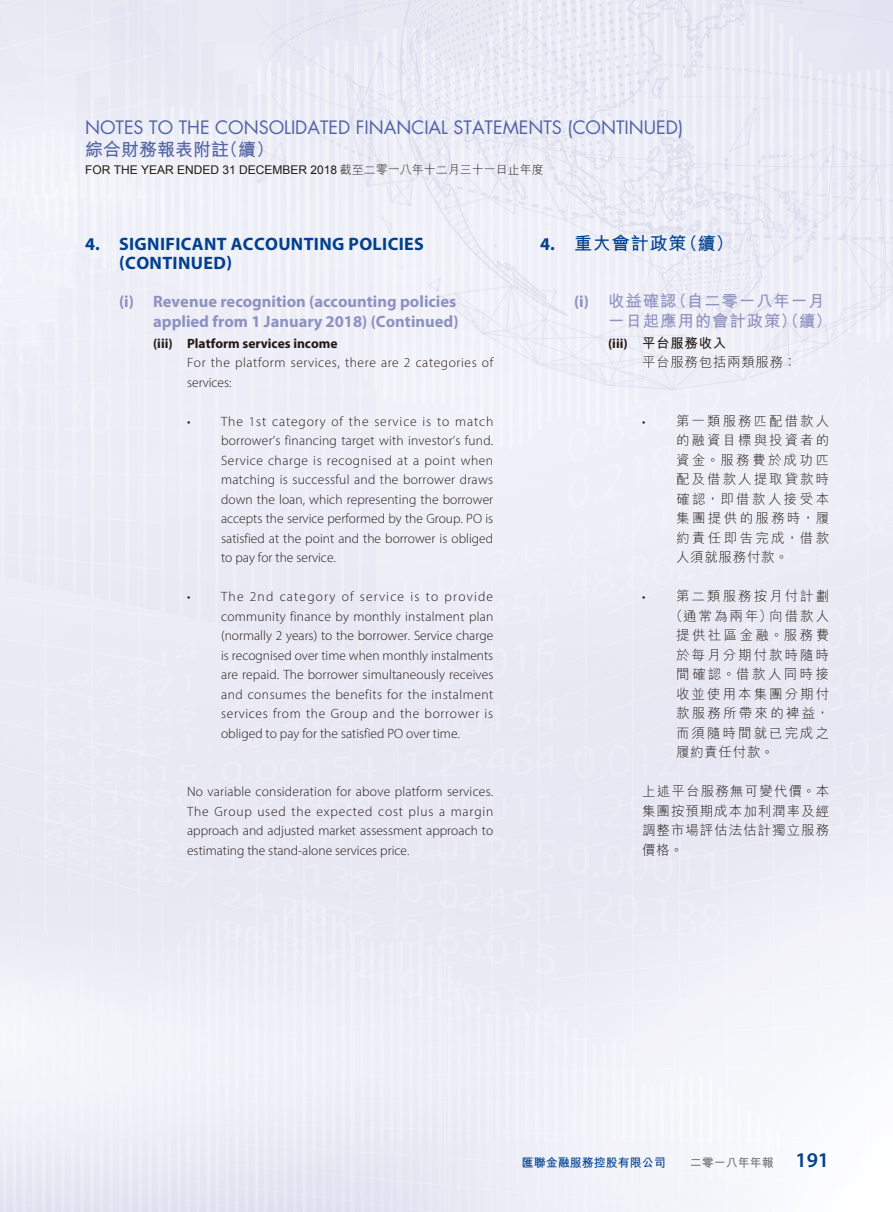
<style>
.page{position:relative;width:893px;height:1212px;background:#fff}
.page>*{position:absolute;margin:0;border:0;box-sizing:border-box;transform-origin:0 0}
.t1{font:18px "Futura Std";color:#5163a4}
.t2{font:700 18px/19.5px "Myriad Pro";letter-spacing:.02em;color:#00408e}
.t3{font:700 18px "M Hei HK";color:#5163a4}
.t4{font:700 18px "M Hei HK";letter-spacing:.05em;color:#00408e}
.t5{font:700 16.5px/19.5px "Myriad Pro";color:#8e92c1;text-align:right}
.t6{font:700 16.5px/19.5px "M Hei HK";letter-spacing:.05em;color:#8e92c1}
.t7{font:300 13.5px/19.5px "Myriad Pro";color:#231916;text-align:justify}
.t8{font:300 13.5px/19.5px "M Hei HK";letter-spacing:.15em;color:#231916;text-align:justify}
.t9{font:300 13.5px/19.5px "Myriad Pro";letter-spacing:.045em;color:#231916}
.t10{font:700 13.5px "Myriad Pro";color:#231916}
.t11{font:300 13.5px/19.5px "M Hei HK";letter-spacing:.05em;color:#231916}
.t12{font:300 13.5px "M Hei HK";letter-spacing:.175em;color:#231916}
.t13{font:12px "Arial";color:#231916}
.t14{font:700 12px "M Hei HK";color:#00408e}
.t15{font:700 12px "M Hei HK";color:#727272}
.s1{font-family:"M Hei HK";font-weight:300}
.s2{font-family:"Myriad Pro"}
.s3{font-family:"Myriad Pro";font-weight:700}
.s4{font-weight:700}
.s5{font-family:"Myriad Pro";font-weight:600;font-size:21px;color:#00408e}
</style>
<div class="page">
<img style="left:0;top:0;width:893px;height:1212px">
<h1 class="t1" style="left:85px;top:116px;width:600px">NOTES TO THE CONSOLIDATED FINANCIAL STATEMENTS (CONTINUED)</h1>
<h1 class="t3" style="left:85px;top:136px;width:190px">綜合財務報表附註（續）</h1>
<p class="t13" style="left:85px;top:162px;width:460px">FOR THE YEAR ENDED 31 DECEMBER 2018 <span class="s1">截至二零一八年十二月三十一日止年度</span></p>
<h1 class="t2" style="left:119px;top:234px;width:306px;text-indent:-34px">4. SIGNIFICANT ACCOUNTING POLICIES (CONTINUED)</h1>
<p class="t5" style="left:119px;top:291px;width:341px">(i) Revenue recognition (accounting policies applied from 1 January 2018) (Continued)</p>
<p class="t10" style="left:153px;top:334px;width:186px">(iii) Platform services income</p>
<p class="t9" style="left:187px;top:353px;width:308px">For the platform services, there are 2 categories of services:</p>
<p class="t7" style="left:221px;top:411px;width:274px;text-indent:-34px">• The 1st category of the service is to match borrower’s financing target with investor’s fund.<br>Service charge is recognised at a point when matching is successful and the borrower draws down the loan, which representing the borrower accepts the service performed by the Group. PO is satisfied at the point and the borrower is obliged to pay for the service.</p>
<p class="t7" style="left:221px;top:587px;width:274px;text-indent:-34px">• The 2nd category of service is to provide community finance by monthly instalment plan (normally 2 years) to the borrower. Service charge is recognised over time when monthly instalments are repaid. The borrower simultaneously receives and consumes the benefits for the instalment services from the Group and the borrower is obliged to pay for the satisfied PO over time.</p>
<p class="t7" style="left:187px;top:782px;width:308px">No variable consideration for above platform services.<br>The Group used the expected cost plus a margin approach and adjusted market assessment approach to estimating the stand-alone services price.</p>
<h1 class="t4" style="left:540px;top:230px;width:195px"><span class="s2">4.</span> 重大會計政策（續）</h1>
<p class="t6" style="left:608px;top:290px;width:225px;text-indent:-34px"><span class="s2">(i)</span> 收益確認（自二零一八年一月一日起應用的會計政策）（續）</p>
<p class="t11" style="left:642px;top:333px;width:156px;text-indent:-34px"><span class="s3">(iii)</span> <span class="s4">平台服務收入<br></span>平台服務包括兩類服務︰</p>
<p class="t8" style="left:676px;top:411px;width:155px;text-indent:-34px"><span class="s2">•</span> 第一類服務匹配借款人的融資目標與投資者的資金。服務費於成功匹配及借款人提取貸款時確認，即借款人接受本集團提供的服務時，履約責任即告完成，借款人須就服務付款。</p>
<p class="t8" style="left:642px;top:586px;width:189px"><span class="s2">•</span> 第二類服務按月付計劃</p>
<p class="t8" style="left:669px;top:606px;width:161px">（通常為兩年）向借款人</p>
<p class="t12" style="left:676px;top:628px;width:155px">提供社區金融。服務費</p>
<p class="t8" style="left:676px;top:645px;width:155px">於每月分期付款時隨時</p>
<p class="t12" style="left:676px;top:667px;width:155px">間確認。借款人同時接</p>
<p class="t8" style="left:676px;top:684px;width:155px">收並使用本集團分期付</p>
<p class="t8" style="left:676px;top:703px;width:155px">款服務所帶來的裨益，</p>
<p class="t8" style="left:676px;top:723px;width:155px">而須隨時間就已完成之</p>
<p class="t8" style="left:676px;top:742px;width:99px">履約責任付款。</p>
<p class="t8" style="left:642px;top:781px;width:189px">上述平台服務無可變代價。本集團按預期成本加利潤率及經調整市場評估法估計獨立服務價格。</p>
<p class="t14" style="left:522px;top:1154px;width:145px">匯聯金融服務控股有限公司</p>
<p class="t15" style="left:690px;top:1154px;width:141px">二零一八年年報 <span class="s5">191</span></p>
</div>
